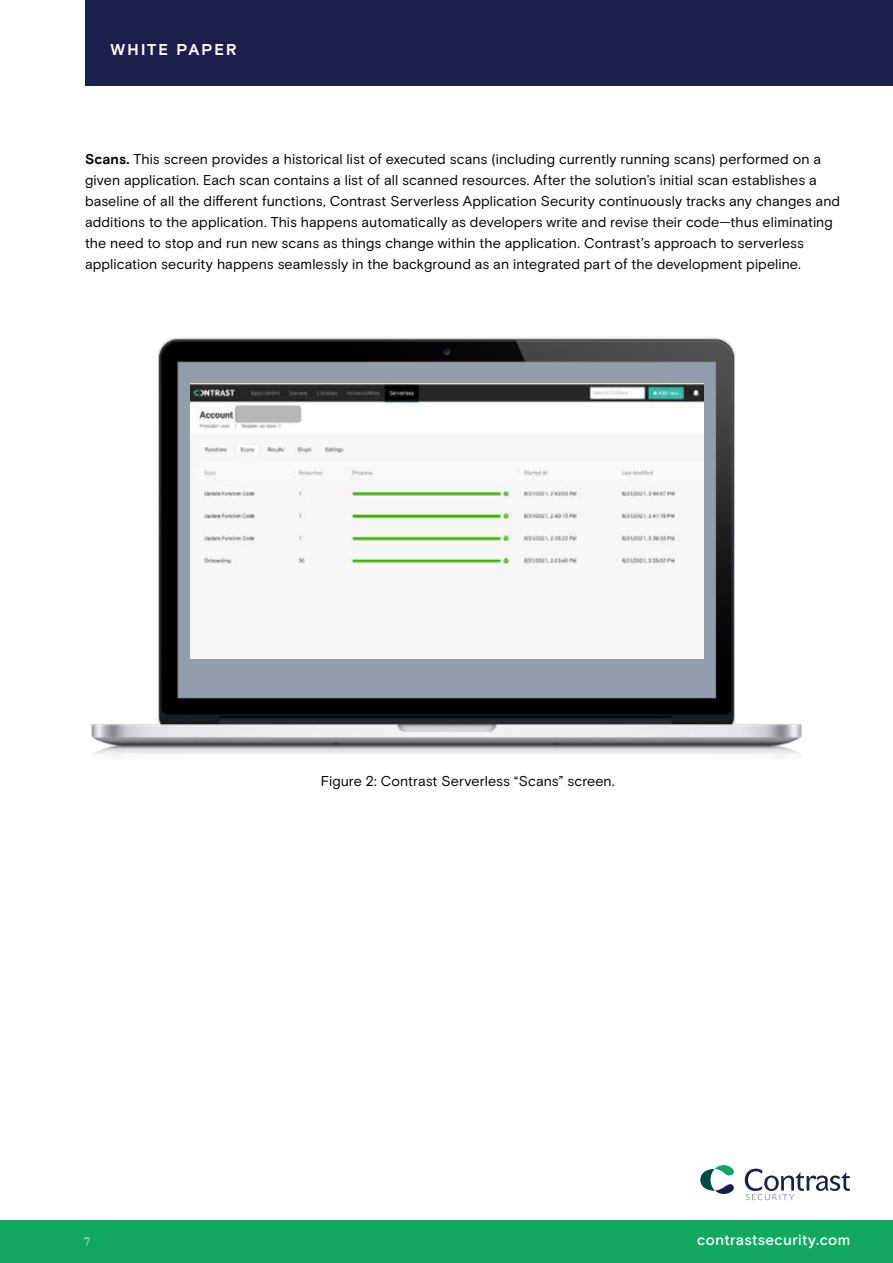
<style>
.page{position:relative;width:893px;height:1263px;background:#fff}
.page>*{position:absolute;margin:0;border:0;box-sizing:border-box;transform-origin:0 0}
.t1{font:700 15.75px "Basis Grotesque Pro";letter-spacing:.125em;color:#fff}
.t2{font:500 15px "Basis Grotesque Pro";letter-spacing:.025em;color:#fff}
.t3{font:14.25px/21px "Basis Grotesque Pro";letter-spacing:.005em;color:#000}
.t4{font:12px "Simula";color:#ebeced}
.s1{font-weight:700}
</style>
<div class="page">
<div style="left:85px;top:0;width:808px;height:85px;background:#1c1f4b"></div>
<div style="left:0;top:1220px;width:893px;height:43px;background:#13a85f"></div>
<svg style="left:745px;top:1169px;width:104px;height:31px"></svg>
<svg style="left:701px;top:1165px;width:33px;height:29px"></svg>
<img style="left:91px;top:337px;width:711px;height:420px">
<p class="t1" style="left:111px;top:40px;width:128px">WHITE PAPER</p>
<p class="t3" style="left:85px;top:149px;width:757px"><span class="s1">Scans.</span> This screen provides a historical list of executed scans (including currently running scans) performed on a given application. Each scan contains a list of all scanned resources. After the solution’s initial scan establishes a baseline of all the different functions, Contrast Serverless Application Security continuously tracks any changes and additions to the application. This happens automatically as developers write and revise their code—thus eliminating the need to stop and run new scans as things change within the application. Contrast’s approach to serverless application security happens seamlessly in the background as an integrated part of the development pipeline.</p>
<p class="t3" style="left:321px;top:771px;width:296px">Figure 2: Contrast Serverless “Scans” screen.</p>
<p class="t4" style="left:84px;top:1234px;width:7px">7</p>
<p class="t2" style="left:697px;top:1231px;width:155px">contrastsecurity.com</p>
</div>
